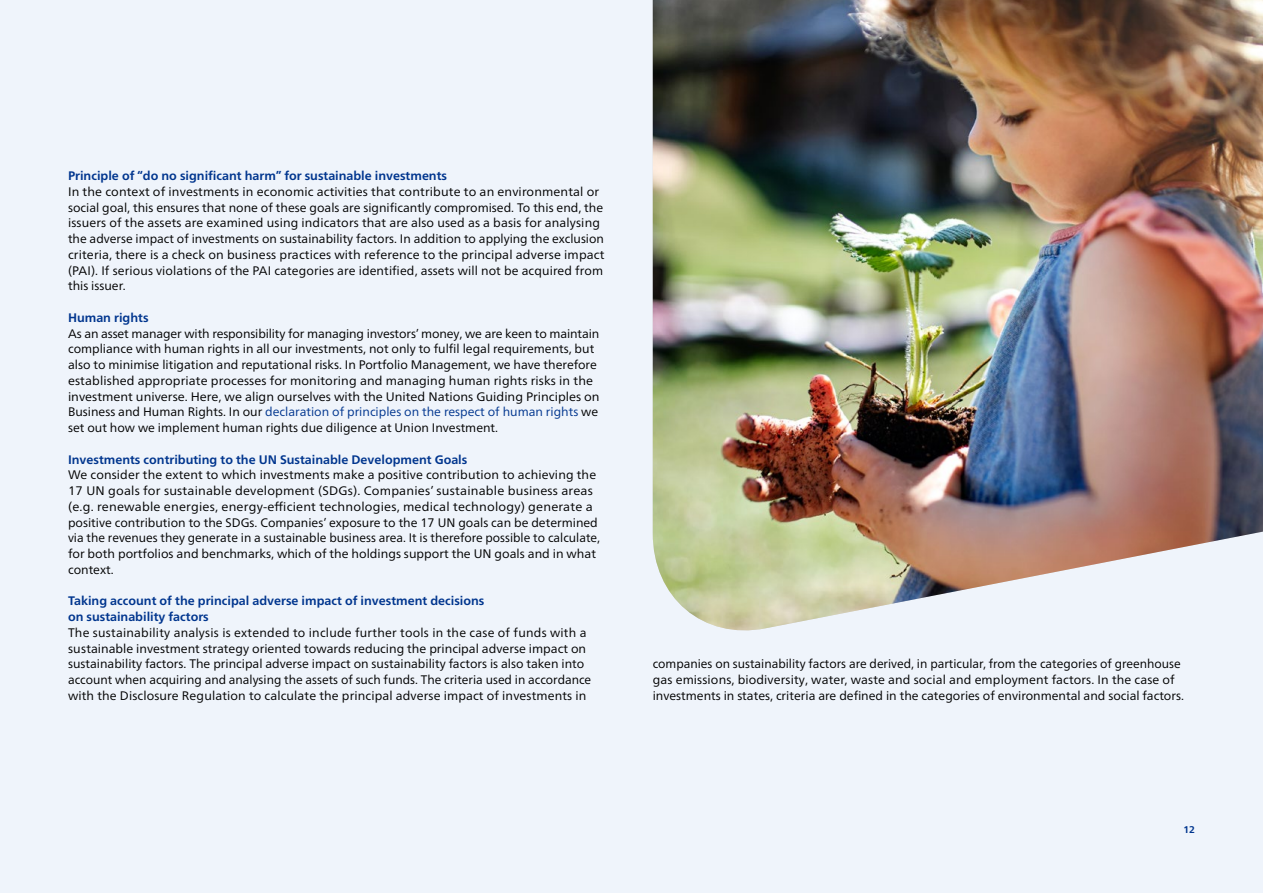
<style>
.page{position:relative;width:1263px;height:893px;background:#eff4fb}
.page>*{position:absolute;margin:0;border:0;box-sizing:border-box;transform-origin:0 0}
.t1{font:12.3px/15.8px "Frutiger Neue LT Pro";color:#000}
.t2{font:700 12.3px/15.8px "Frutiger Neue LT Pro";color:#00358e}
.t3{font:700 9.75px "Frutiger Neue LT Pro";color:#00358e}
.s1{color:#00358e}
</style>
<div class="page">
<img style="left:653px;top:0;width:610px;height:631px">
<p class="t2" style="left:68px;top:168px;width:380px">Principle of “do no significant harm” for sustainable investments</p>
<p class="t1" style="left:68px;top:184px;width:538px">In the context of investments in economic activities that contribute to an environmental or social goal, this ensures that none of these goals are significantly compromised. To this end, the issuers of the assets are examined using indicators that are also used as a basis for analysing the adverse impact of investments on sustainability factors. In addition to applying the exclusion criteria, there is a check on business practices with reference to the principal adverse impact (PAI). If serious violations of the PAI categories are identified, assets will not be acquired from this issuer.</p>
<p class="t2" style="left:68px;top:310px;width:82px">Human rights</p>
<p class="t1" style="left:68px;top:325px;width:533px">As an asset manager with responsibility for managing investors’ money, we are keen to maintain compliance with human rights in all our investments, not only to fulfil legal requirements, but also to minimise litigation and reputational risks. In Portfolio Management, we have therefore established appropriate processes for monitoring and managing human rights risks in the investment universe. Here, we align ourselves with the United Nations Guiding Principles on Business and Human Rights. In our <span class="s1">declaration of principles on the respect of human rights</span> we set out how we implement human rights due diligence at Union Investment.</p>
<p class="t2" style="left:68px;top:451px;width:401px">Investments contributing to the UN Sustainable Development Goals</p>
<p class="t1" style="left:68px;top:467px;width:533px">We consider the extent to which investments make a positive contribution to achieving the 17 UN goals for sustainable development (SDGs). Companies’ sustainable business areas (e.g. renewable energies, energy-efficient technologies, medical technology) generate a positive contribution to the SDGs. Companies’ exposure to the 17 UN goals can be determined via the revenues they generate in a sustainable business area. It is therefore possible to calculate, for both portfolios and benchmarks, which of the holdings support the UN goals and in what context.</p>
<p class="t2" style="left:68px;top:593px;width:418px">Taking account of the principal adverse impact of investment decisions on sustainability factors</p>
<p class="t1" style="left:68px;top:625px;width:525px">The sustainability analysis is extended to include further tools in the case of funds with a sustainable investment strategy oriented towards reducing the principal adverse impact on sustainability factors. The principal adverse impact on sustainability factors is also taken into account when acquiring and analysing the assets of such funds. The criteria used in accordance with the Disclosure Regulation to calculate the principal adverse impact of investments in</p>
<p class="t1" style="left:653px;top:656px;width:533px">companies on sustainability factors are derived, in particular, from the categories of greenhouse gas emissions, biodiversity, water, waste and social and employment factors. In the case of investments in states, criteria are defined in the categories of environmental and social factors.</p>
<p class="t3" style="left:1183px;top:824px;width:13px">12</p>
</div>
